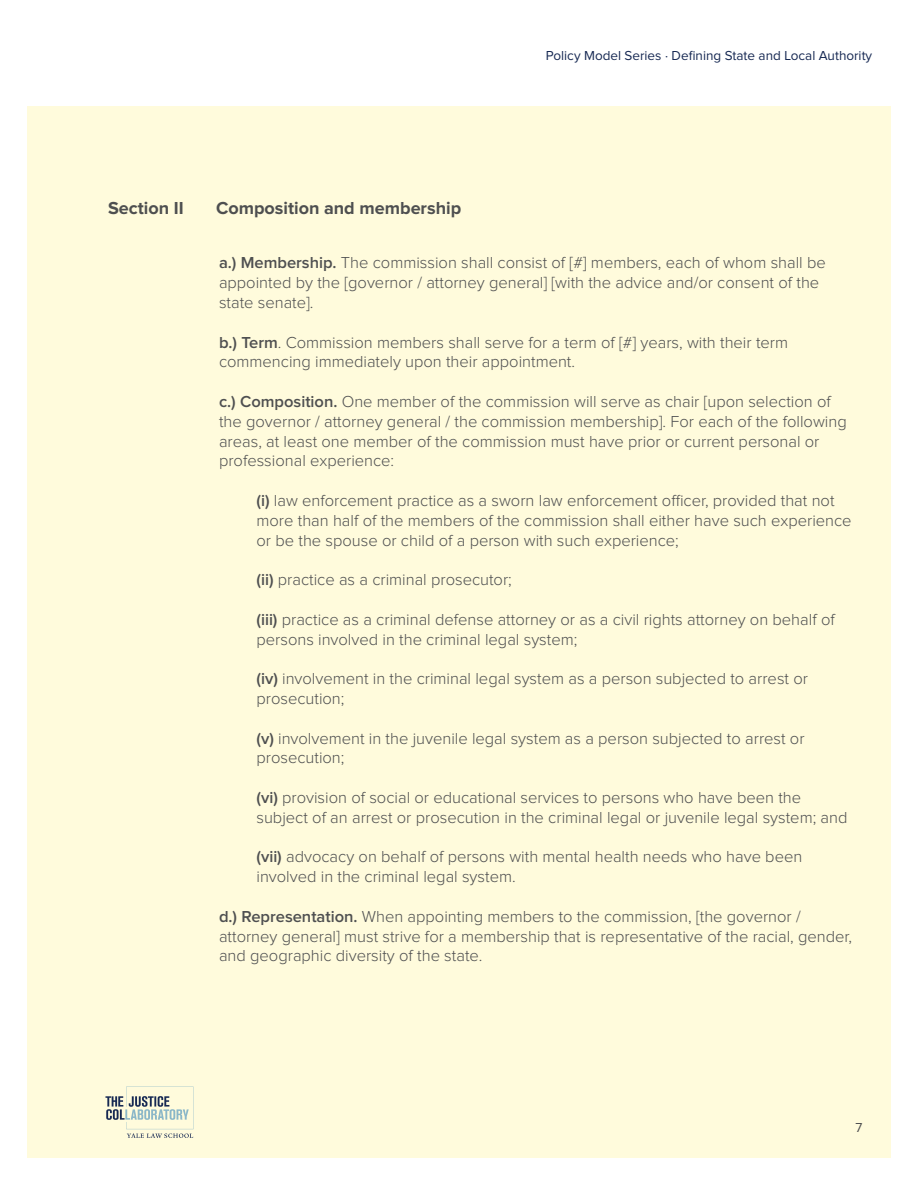
<style>
.page{position:relative;width:918px;height:1188px;background:#fff}
.page>*{position:absolute;margin:0;border:0;box-sizing:border-box;transform-origin:0 0}
.t1{font:700 18px "Proxima Nova";color:#4e4f50}
.t2{font:300 16.5px/19.8px "Proxima Nova";color:#4e4f50}
.t3{font:13.5px "Proxima Nova";color:#172953}
.t4{font:13.5px "Proxima Nova";color:#4e4f50}
.s1{font-weight:600}
</style>
<div class="page">
<div style="left:27px;top:106px;width:864px;height:1052px;background:#fffbdc"></div>
<svg style="left:105px;top:1087px;width:88px;height:51px"></svg>
<p class="t3" style="left:546px;top:49px;width:328px">Policy Model Series · Defining State and Local Authority</p>
<p class="t1" style="left:108px;top:200px;width:77px">Section II</p>
<p class="t1" style="left:216px;top:200px;width:247px">Composition and membership</p>
<p class="t2" style="left:219px;top:254px;width:608px"><span class="s1">a.) Membership.</span> The commission shall consist of [#] members, each of whom shall be appointed by the [governor / attorney general] [with the advice and/or consent of the state senate].</p>
<p class="t2" style="left:219px;top:333px;width:571px"><span class="s1">b.) Term</span>. Commission members shall serve for a term of [#] years, with their term commencing immediately upon their appointment.</p>
<p class="t2" style="left:219px;top:392px;width:629px"><span class="s1">c.) Composition.</span> One member of the commission will serve as chair [upon selection of the governor / attorney general / the commission membership]. For each of the following areas, at least one member of the commission must have prior or current personal or professional experience:</p>
<p class="t2" style="left:257px;top:491px;width:597px"><span class="s1">(i)</span> law enforcement practice as a sworn law enforcement officer, provided that not more than half of the members of the commission shall either have such experience or be the spouse or child of a person with such experience;</p>
<p class="t2" style="left:257px;top:571px;width:257px"><span class="s1">(ii)</span> practice as a criminal prosecutor;</p>
<p class="t2" style="left:257px;top:610px;width:580px"><span class="s1">(iii)</span> practice as a criminal defense attorney or as a civil rights attorney on behalf of persons involved in the criminal legal system;</p>
<p class="t2" style="left:257px;top:670px;width:553px"><span class="s1">(iv)</span> involvement in the criminal legal system as a person subjected to arrest or prosecution;</p>
<p class="t2" style="left:257px;top:729px;width:550px"><span class="s1">(v)</span> involvement in the juvenile legal system as a person subjected to arrest or prosecution;</p>
<p class="t2" style="left:257px;top:788px;width:593px"><span class="s1">(vi)</span> provision of social or educational services to persons who have been the subject of an arrest or prosecution in the criminal legal or juvenile legal system; and</p>
<p class="t2" style="left:257px;top:848px;width:547px"><span class="s1">(vii)</span> advocacy on behalf of persons with mental health needs who have been involved in the criminal legal system.</p>
<p class="t2" style="left:219px;top:907px;width:635px"><span class="s1">d.) Representation.</span> When appointing members to the commission, [the governor / attorney general] must strive for a membership that is representative of the racial, gender, and geographic diversity of the state.</p>
<p class="t4" style="left:855px;top:1121px;width:8px">7</p>
</div>
